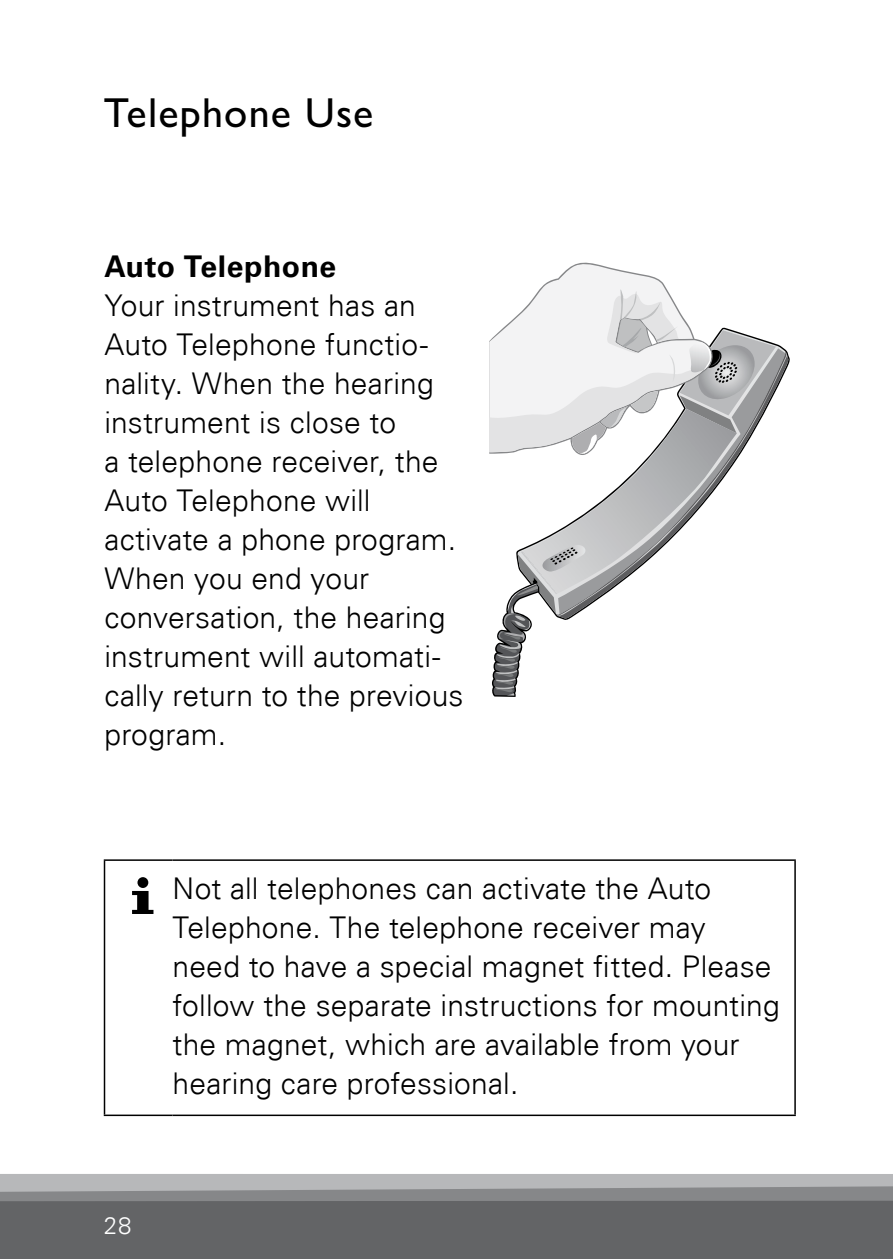
<style>
.page{position:relative;width:893px;height:1259px;background:#fff}
.page>*{position:absolute;margin:0;border:0;box-sizing:border-box;transform-origin:0 0}
.t1{font:500 42px "Gill Sans MT Pro";letter-spacing:.025em;color:#000}
.t2{font:300 30px/39px "Univers Com 45";letter-spacing:.005em;color:#000}
.t3{font:700 30px "Univers Com 65";letter-spacing:.015em;color:#000}
.t4{font:300 24px "Univers Com 45";color:#fff}
</style>
<div class="page">
<div style="left:0;top:1174px;width:893px;height:85px;background:#b7b8ba"></div>
<svg style="left:0;top:1186px;width:893px;height:14px;fill:#868789"></svg>
<div style="left:0;top:1200px;width:893px;height:59px;background:#636466"></div>
<svg style="left:776px;top:353px;width:11px;height:37px"></svg>
<svg style="left:489px;top:262px;width:287px;height:435px"></svg>
<hr style="left:104px;top:859px;width:69px;height:2px;background:#000">
<hr style="left:104px;top:861px;width:1px;height:253px;background:#000">
<hr style="left:173px;top:859px;width:623px;height:2px;background:#000">
<hr style="left:794px;top:861px;width:2px;height:253px;background:#000">
<hr style="left:104px;top:1114px;width:69px;height:2px;background:#000">
<hr style="left:173px;top:1114px;width:623px;height:2px;background:#000">
<div style="left:137px;top:877px;width:11px;height:11px;background:#000;border-radius:50%"></div>
<svg style="left:132px;top:891px;width:21px;height:23px"></svg>
<h1 class="t1" style="left:104px;top:88px;width:271px">Telephone Use</h1>
<p class="t3" style="left:104px;top:248px;width:233px">Auto Telephone</p>
<p class="t2" style="left:104px;top:286px;width:361px">Your instrument has an<br>Auto Telephone functio&shy;nality. When the hearing instrument is close to<br>a telephone receiver, the<br>Auto Telephone will activate a phone program.<br>When you end your conversation, the hearing instrument will automati&shy;cally return to the previous program.</p>
<p class="t2" style="left:173px;top:868px;width:609px">Not all telephones can activate the Auto Telephone. The telephone receiver may need to have a special magnet fitted. Please follow the separate instructions for mounting the magnet, which are available from your hearing care professional.</p>
<p class="t4" style="left:104px;top:1210px;width:29px">28</p>
</div>
